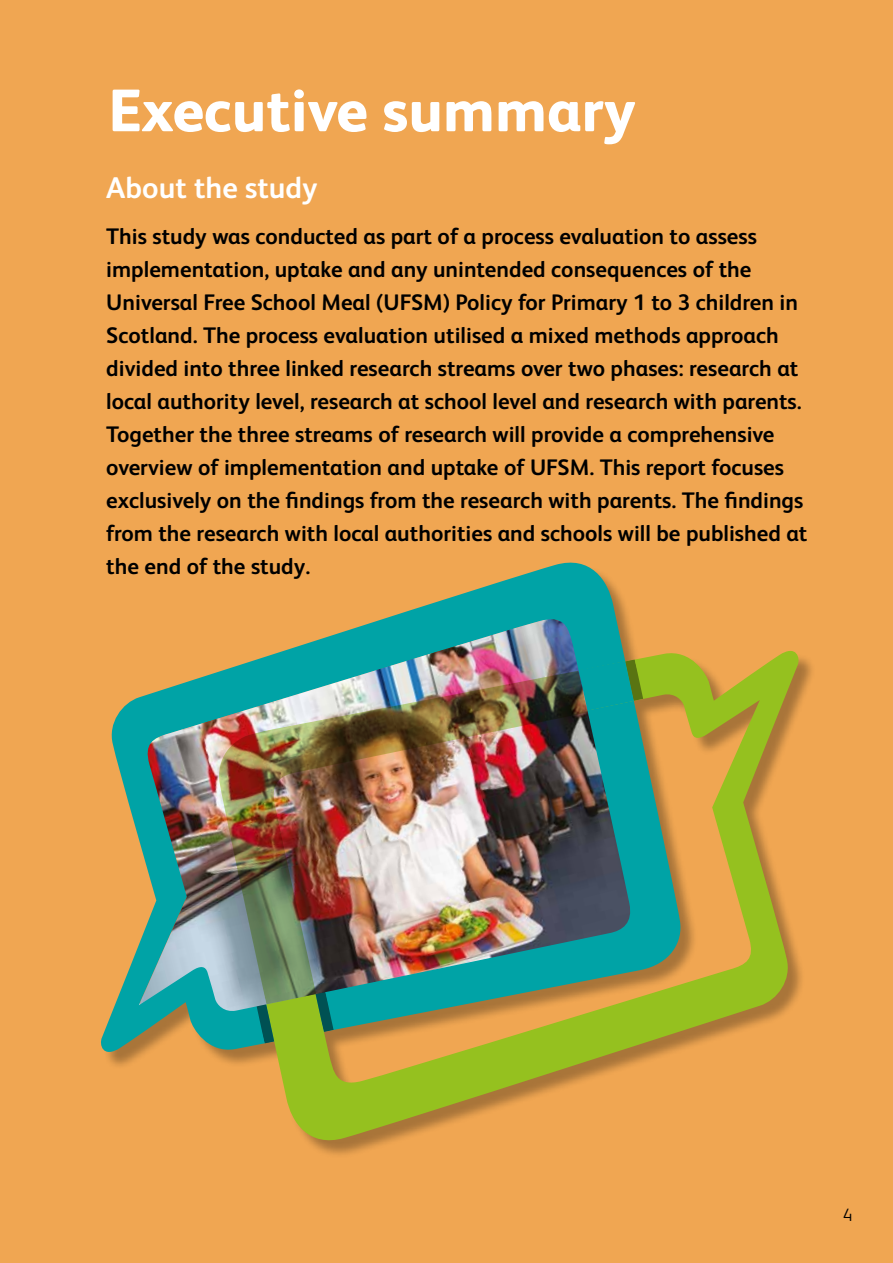
<style>
.page{position:relative;width:893px;height:1263px;background:#f0a652}
.page>*{position:absolute;margin:0;border:0;box-sizing:border-box;transform-origin:0 0}
.Heading_1{font:800 60px "FS Albert";color:#fff}
.Heading_2{font:700 30px "FS Albert";color:#fff}
.Body_Text{font:700 22.5px/33px "FS Albert";color:#000}
.Body_Text-2{font:300 18px "FS Albert";color:#000}
</style>
<div class="page">
<svg style="left:101px;top:562px;width:527px;height:497px"></svg>
<svg style="left:216px;top:644px;width:585px;height:504px"></svg>
<svg style="left:256px;top:1013px;width:18px;height:30px"></svg>
<svg style="left:315px;top:1013px;width:19px;height:19px"></svg>
<svg style="left:640px;top:659px;width:3px;height:54px"></svg>
<img style="left:139px;top:619px;width:494px;height:394px">
<img style="left:200px;top:651px;width:440px;height:356px">
<h1 class="Heading_1" style="left:108px;top:67px;width:529px">Executive summary</h1>
<h2 class="Heading_2" style="left:106px;top:167px;width:213px">About the study</h2>
<p class="Body_Text" style="left:106px;top:219px;width:703px">This study was conducted as part of a process evaluation to assess implementation, uptake and any unintended consequences of the Universal Free School Meal (UFSM) Policy for Primary 1 to 3 children in Scotland. The process evaluation utilised a mixed methods approach divided into three linked research streams over two phases: research at local authority level, research at school level and research with parents.<br>Together the three streams of research will provide a comprehensive overview of implementation and uptake of UFSM. This report focuses exclusively on the findings from the research with parents. The findings from the research with local authorities and schools will be published at the end of the study.</p>
<p class="Body_Text-2" style="left:843px;top:1202px;width:11px">4</p>
</div>
